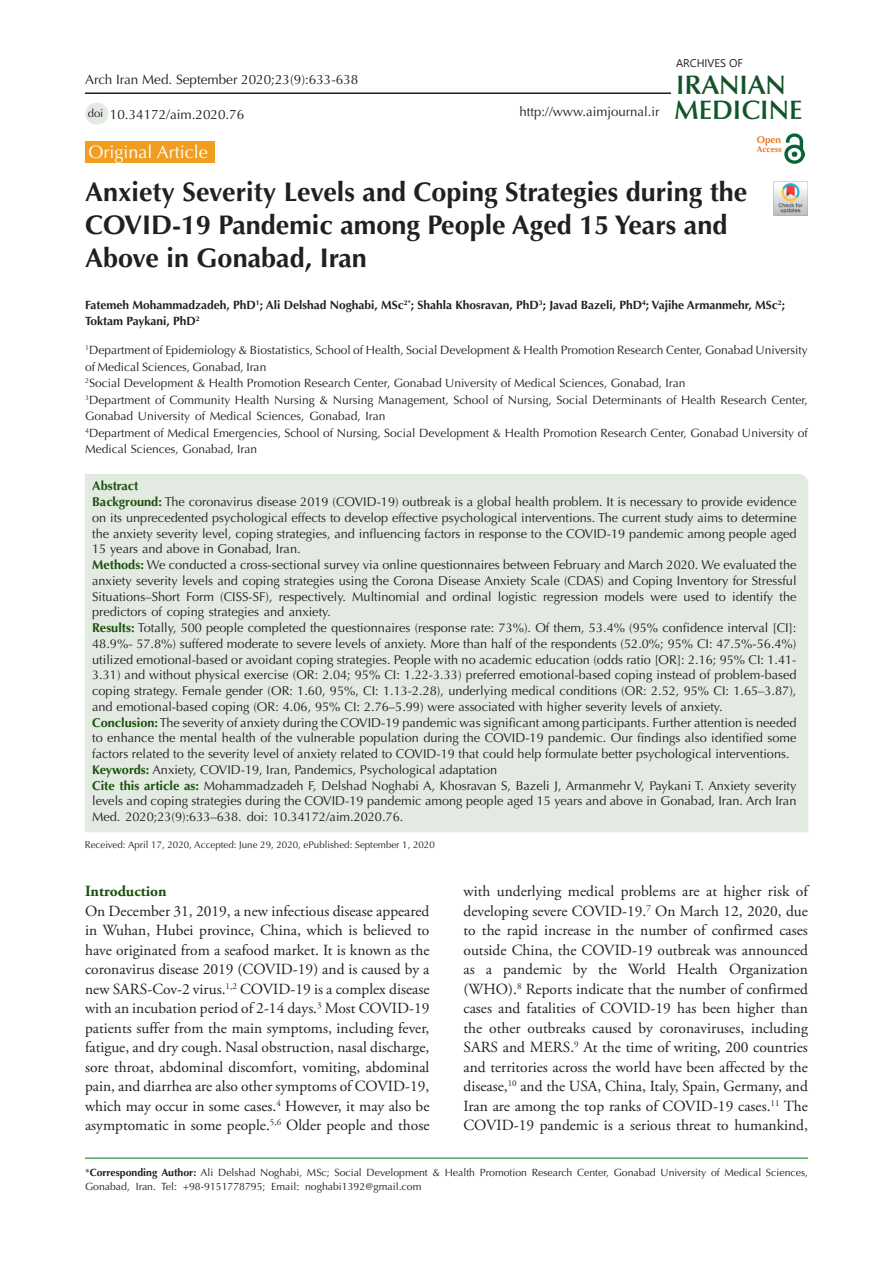
<style>
.page{position:relative;width:893px;height:1263px;background:#fff}
.page>*{position:absolute;margin:0;border:0;box-sizing:border-box;transform-origin:0 0}
.t1{font:700 27px/33px "Optima LT Std";color:#231f20}
.t2{font:600 26.85px "Optima LT Std";color:#11552a}
.t3{font:600 26.85px "Optima LT Std";color:#145228}
.t4{font:18px "Optima LT Std";color:#fff}
.t5{font:15.45px/19.5px "Adobe Garamond Pro";color:#231f20;text-align:justify}
.t6{font:700 15.45px "Adobe Garamond Pro";color:#19500a}
.t7{font:13.5px "Optima LT Std";color:#231f20}
.t8{font:13.2px "Optima LT Std";color:#231f20}
.t9{font:12.75px/15.8px "Optima LT Std";color:#231f20;text-align:justify}
.t10{font:700 12.75px "Optima LT Std";color:#19510a}
.t11{font:12px/16.5px "Optima LT Std";color:#231f20}
.t12{font:700 12px/16.5px "Optima LT Std";color:#231f20}
.t13{font:11.25px "Optima LT Std";color:#231f20}
.t14{font:11.1px "Segoe UI";color:#231f20}
.t15{font:10.5px/13.5px "Optima LT Std";color:#231f20}
.t16{font:700 9.9px "Optima LT Std";color:#ee7a23}
.t17{font:9.75px "Optima LT Std";color:#231f20}
.t18{font:700 8.4px "Optima LT Std";color:#e67625}
.s1{font-weight:700;color:#19510a}
.s2{font-weight:700;color:#19500a}
.s3{font-weight:700}
</style>
<div class="page">
<hr style="left:85px;top:1158px;width:723px;height:1px;background:#007513">
<div style="left:85px;top:141px;width:130px;height:22px;background:#f19d20"></div>
<div style="left:85px;top:474px;width:723px;height:358px;background:#e3eae2"></div>
<div style="left:85px;top:103px;width:23px;height:22px;background:#e3eae2;border-radius:50%"></div>
<hr style="left:85px;top:92px;width:586px;height:2px;background:#231f20">
<img style="left:785px;top:133px;width:19px;height:31px">
<img style="left:774px;top:182px;width:34px;height:34px">
<p class="t7" style="left:85px;top:72px;width:275px">Arch Iran Med. September 2020;23(9):633-638</p>
<p class="t13" style="left:88px;top:106px;width:17px">doi</p>
<p class="t7" style="left:110px;top:106px;width:136px">10.34172/aim.2020.76</p>
<p class="t8" style="left:520px;top:104px;width:141px">http://www.aimjournal.ir</p>
<p class="t14" style="left:676px;top:52px;width:68px">ARCHIVES OF</p>
<p class="t3" style="left:676px;top:69px;width:111px">IRANIAN</p>
<p class="t2" style="left:674px;top:94px;width:130px">MEDICINE</p>
<p class="t16" style="left:757px;top:134px;width:26px">Open</p>
<p class="t18" style="left:757px;top:144px;width:26px">Access</p>
<p class="t4" style="left:89px;top:141px;width:121px">Original Article</p>
<p class="t1" style="left:85px;top:176px;width:664px">Anxiety Severity Levels and Coping Strategies during the<br>COVID-19 Pandemic among People Aged 15 Years and<br>Above in Gonabad, Iran</p>
<p class="t12" style="left:85px;top:296px;width:701px">Fatemeh Mohammadzadeh, PhD<sup>1</sup>; Ali Delshad Noghabi, MSc<sup>2*</sup>; Shahla Khosravan, PhD<sup>3</sup>; Javad Bazeli, PhD<sup>4</sup>; Vajihe Armanmehr, MSc<sup>2</sup>;<br>Toktam Paykani, PhD<sup>2</sup></p>
<p class="t11" style="left:85px;top:342px;width:724px"><sup>1</sup>Department of Epidemiology &amp; Biostatistics, School of Health, Social Development &amp; Health Promotion Research Center, Gonabad University of Medical Sciences, Gonabad, Iran</p>
<p class="t11" style="left:85px;top:375px;width:602px"><sup>2</sup>Social Development &amp; Health Promotion Research Center, Gonabad University of Medical Sciences, Gonabad, Iran</p>
<p class="t11" style="left:85px;top:392px;width:724px"><sup>3</sup>Department of Community Health Nursing &amp; Nursing Management, School of Nursing, Social Determinants of Health Research Center,<br>Gonabad University of Medical Sciences, Gonabad, Iran</p>
<p class="t11" style="left:85px;top:425px;width:724px"><sup>4</sup>Department of Medical Emergencies, School of Nursing, Social Development &amp; Health Promotion Research Center, Gonabad University of<br>Medical Sciences, Gonabad, Iran</p>
<p class="t10" style="left:92px;top:479px;width:48px">Abstract</p>
<p class="t9" style="left:92px;top:494px;width:706px"><span class="s1">Background:</span> The coronavirus disease 2019 (COVID-19) outbreak is a global health problem. It is necessary to provide evidence on its unprecedented psychological effects to develop effective psychological interventions. The current study aims to determine the anxiety severity level, coping strategies, and influencing factors in response to the COVID-19 pandemic among people aged 15 years and above in Gonabad, Iran.</p>
<p class="t9" style="left:92px;top:557px;width:706px"><span class="s1">Methods:</span> We conducted a cross-sectional survey via online questionnaires between February and March 2020. We evaluated the anxiety severity levels and coping strategies using the Corona Disease Anxiety Scale (CDAS) and Coping Inventory for Stressful Situations–Short Form (CISS-SF), respectively. Multinomial and ordinal logistic regression models were used to identify the predictors of coping strategies and anxiety.</p>
<p class="t9" style="left:92px;top:620px;width:706px"><span class="s1">Results:</span> Totally, 500 people completed the questionnaires (response rate: 73%). Of them, 53.4% (95% confidence interval [CI]:<br>48.9%- 57.8%) suffered moderate to severe levels of anxiety. More than half of the respondents (52.0%; 95% CI: 47.5%-56.4%) utilized emotional-based or avoidant coping strategies. People with no academic education (odds ratio [OR]: 2.16; 95% CI: 1.41- 3.31) and without physical exercise (OR: 2.04; 95% CI: 1.22-3.33) preferred emotional-based coping instead of problem-based coping strategy. Female gender (OR: 1.60, 95%, CI: 1.13-2.28), underlying medical conditions (OR: 2.52, 95% CI: 1.65–3.87), and emotional-based coping (OR: 4.06, 95% CI: 2.76–5.99) were associated with higher severity levels of anxiety.</p>
<p class="t9" style="left:92px;top:714px;width:706px"><span class="s1">Conclusion:</span> The severity of anxiety during the COVID-19 pandemic was significant among participants. Further attention is needed to enhance the mental health of the vulnerable population during the COVID-19 pandemic. Our findings also identified some factors related to the severity level of anxiety related to COVID-19 that could help formulate better psychological interventions.</p>
<p class="t9" style="left:92px;top:762px;width:406px"><span class="s1">Keywords:</span> Anxiety, COVID-19, Iran, Pandemics, Psychological adaptation</p>
<p class="t9" style="left:92px;top:777px;width:706px"><span class="s2">Cite this article as:</span> Mohammadzadeh F, Delshad Noghabi A, Khosravan S, Bazeli J, Armanmehr V, Paykani T. Anxiety severity levels and coping strategies during the COVID-19 pandemic among people aged 15 years and above in Gonabad, Iran. Arch Iran Med. 2020;23(9):633–638. doi: 10.34172/aim.2020.76.</p>
<p class="t17" style="left:85px;top:839px;width:351px">Received: April 17, 2020, Accepted: June 29, 2020, ePublished: September 1, 2020</p>
<p class="t6" style="left:85px;top:882px;width:83px">Introduction</p>
<p class="t5" style="left:85px;top:902px;width:346px">On December 31, 2019, a new infectious disease appeared in Wuhan, Hubei province, China, which is believed to have originated from a seafood market. It is known as the coronavirus disease 2019 (COVID-19) and is caused by a new SARS-Cov-2 virus.<sup>1,2</sup> COVID-19 is a complex disease with an incubation period of 2-14 days.<sup>3</sup> Most COVID-19 patients suffer from the main symptoms, including fever, fatigue, and dry cough. Nasal obstruction, nasal discharge, sore throat, abdominal discomfort, vomiting, abdominal pain, and diarrhea are also other symptoms of COVID-19, which may occur in some cases.<sup>4</sup> However, it may also be asymptomatic in some people.<sup>5,6</sup> Older people and those</p>
<p class="t5" style="left:463px;top:882px;width:346px">with underlying medical problems are at higher risk of developing severe COVID-19.<sup>7</sup> On March 12, 2020, due to the rapid increase in the number of confirmed cases outside China, the COVID-19 outbreak was announced as a pandemic by the World Health Organization (WHO).<sup>8</sup> Reports indicate that the number of confirmed cases and fatalities of COVID-19 has been higher than the other outbreaks caused by coronaviruses, including SARS and MERS.<sup>9</sup> At the time of writing, 200 countries and territories across the world have been affected by the disease,<sup>10</sup> and the USA, China, Italy, Spain, Germany, and Iran are among the top ranks of COVID-19 cases.<sup>11</sup> The COVID-19 pandemic is a serious threat to humankind,</p>
<p class="t15" style="left:85px;top:1166px;width:724px">*<span class="s3">Corresponding Author:</span> Ali Delshad Noghabi, MSc; Social Development &amp; Health Promotion Research Center, Gonabad University of Medical Sciences,<br>Gonabad, Iran. Tel: +98-9151778795; Email: noghabi1392@gmail.com</p>
</div>
